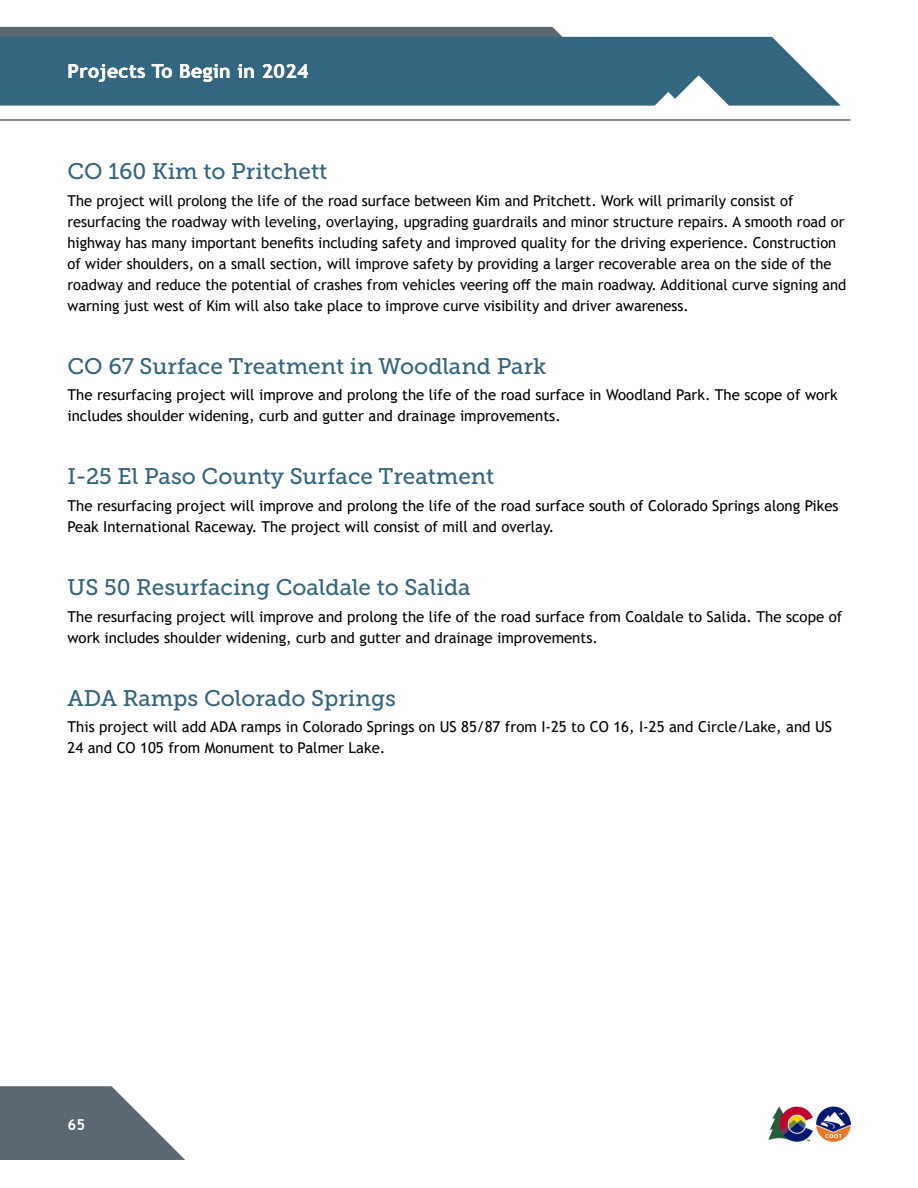
<style>
.page{position:relative;width:918px;height:1188px;background:#fff}
.page>*{position:absolute;margin:0;border:0;box-sizing:border-box;transform-origin:0 0}
.A_Header_4{font:22.5px "Museo Slab 500";color:#34657f}
.A_Header_2{font:700 19.5px "Trebuchet MS";letter-spacing:.02em;color:#fff}
.Body_1{font:15px/21px "Trebuchet MS";color:#000}
.t1{font:700 15px "Trebuchet MS";color:#fff}
</style>
<div class="page">
<svg style="left:0;top:27px;width:621px;height:10px;background:#6a767f"></svg>
<svg style="left:0;top:37px;width:841px;height:69px;background:#407088"></svg>
<hr style="left:0;top:119px;width:850px;height:2px;background:#5b6771">
<img style="left:768px;top:1106px;width:82px;height:35px">
<svg style="left:0;top:1086px;width:185px;height:74px"></svg>
<h1 class="A_Header_2" style="left:68px;top:59px;width:243px">Projects To Begin in 2024</h1>
<h3 class="A_Header_4" style="left:68px;top:159px;width:261px">CO 160 Kim to Pritchett</h3>
<p class="Body_1" style="left:68px;top:190px;width:780px">The project will prolong the life of the road surface between Kim and Pritchett. Work will primarily consist of resurfacing the roadway with leveling, overlaying, upgrading guardrails and minor structure repairs. A smooth road or highway has many important benefits including safety and improved quality for the driving experience. Construction of wider shoulders, on a small section, will improve safety by providing a larger recoverable area on the side of the roadway and reduce the potential of crashes from vehicles veering off the main roadway. Additional curve signing and warning just west of Kim will also take place to improve curve visibility and driver awareness.</p>
<h3 class="A_Header_4" style="left:68px;top:353px;width:480px">CO 67 Surface Treatment in Woodland Park</h3>
<p class="Body_1" style="left:68px;top:384px;width:772px">The resurfacing project will improve and prolong the life of the road surface in Woodland Park. The scope of work includes shoulder widening, curb and gutter and drainage improvements.</p>
<h3 class="A_Header_4" style="left:68px;top:464px;width:428px">I-25 El Paso County Surface Treatment</h3>
<p class="Body_1" style="left:68px;top:495px;width:773px">The resurfacing project will improve and prolong the life of the road surface south of Colorado Springs along Pikes<br>Peak International Raceway. The project will consist of mill and overlay.</p>
<h3 class="A_Header_4" style="left:68px;top:575px;width:405px">US 50 Resurfacing Coaldale to Salida</h3>
<p class="Body_1" style="left:68px;top:606px;width:776px">The resurfacing project will improve and prolong the life of the road surface from Coaldale to Salida. The scope of work includes shoulder widening, curb and gutter and drainage improvements.</p>
<h3 class="A_Header_4" style="left:68px;top:685px;width:330px">ADA Ramps Colorado Springs</h3>
<p class="Body_1" style="left:68px;top:716px;width:766px">This project will add ADA ramps in Colorado Springs on US 85/87 from I-25 to CO 16, I-25 and Circle/Lake, and US<br>24 and CO 105 from Monument to Palmer Lake.</p>
<p class="t1" style="left:68px;top:1115px;width:19px">65</p>
</div>
